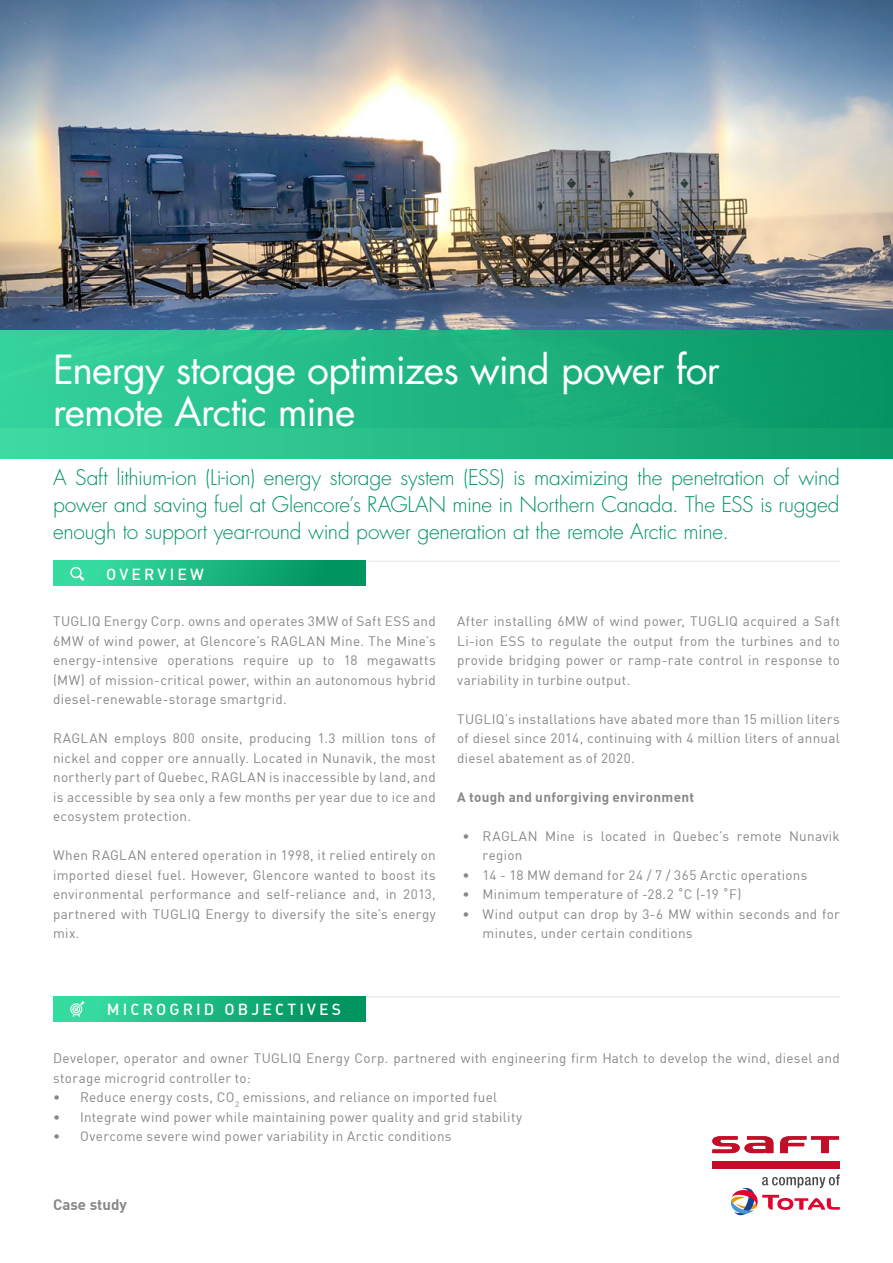
<style>
.page{position:relative;width:893px;height:1263px;background:#fff}
.page>*{position:absolute;margin:0;border:0;box-sizing:border-box;transform-origin:0 0}
.t1{font:39px/42px "Futura Std";letter-spacing:-.02em;color:#fff}
.t2{font:300 21px/27px "Futura Std";letter-spacing:-.015em;color:#00945f;text-align:justify}
.t3{font:15.75px "DIN Medium Alternate";letter-spacing:.2em;color:#fff}
.t4{font:15px "DIN Bold";color:#878787}
.t5{font:13.5px/19.5px "DIN";letter-spacing:.02em;color:#878787;text-align:justify}
.t6{font:13.5px "DIN Bold";letter-spacing:.025em;color:#878787}
</style>
<div class="page">
<img style="left:0;top:0;width:893px;height:331px">
<div style="left:0;top:331px;width:893px;height:127px;background:linear-gradient(to right,#38d6a0,#099665)"></div>
<svg style="left:731px;top:1174px;width:109px;height:42px"></svg>
<svg style="left:780px;top:1136px;width:59px;height:17px"></svg>
<svg style="left:712px;top:1136px;width:61px;height:17px"></svg>
<div style="left:712px;top:1161px;width:128px;height:7px;background:#c40e29"></div>
<hr style="left:53px;top:561px;width:787px;height:1px;background:#e3e3e3">
<div style="left:53px;top:561px;width:313px;height:25px;background:linear-gradient(to right,#3ce4a8,#008c58)"></div>
<svg style="left:70px;top:567px;width:14px;height:14px"></svg>
<hr style="left:53px;top:996px;width:787px;height:1px;background:#e3e3e3">
<div style="left:53px;top:996px;width:313px;height:25px;background:linear-gradient(to right,#3de4a8,#008c58)"></div>
<svg style="left:70px;top:1001px;width:15px;height:16px"></svg>
<h1 class="t1" style="left:53px;top:349px;width:668px">Energy storage optimizes wind power for remote Arctic mine</h1>
<p class="t2" style="left:53px;top:465px;width:788px">A Saft lithium-ion (Li-ion) energy storage system (ESS) is maximizing the penetration of wind power and saving fuel at Glencore’s RAGLAN mine in Northern Canada. The ESS is rugged enough to support year-round wind power generation at the remote Arctic mine.</p>
<p class="t3" style="left:106px;top:564px;width:99px">OVERVIEW</p>
<p class="t5" style="left:53px;top:611px;width:384px">TUGLIQ Energy Corp. owns and operates 3MW of Saft ESS and 6MW of wind power, at Glencore’s RAGLAN Mine. The Mine’s energy-intensive operations require up to 18 megawatts (MW) of mission-critical power, within an autonomous hybrid diesel-renewable-storage smartgrid.</p>
<p class="t5" style="left:53px;top:728px;width:384px">RAGLAN employs 800 onsite, producing 1.3 million tons of nickel and copper ore annually. Located in Nunavik, the most northerly part of Quebec, RAGLAN is inaccessible by land, and is accessible by sea only a few months per year due to ice and ecosystem protection.</p>
<p class="t5" style="left:53px;top:845px;width:384px">When RAGLAN entered operation in 1998, it relied entirely on imported diesel fuel. However, Glencore wanted to boost its environmental performance and self-reliance and, in 2013, partnered with TUGLIQ Energy to diversify the site’s energy mix.</p>
<p class="t5" style="left:457px;top:611px;width:384px">After installing 6MW of wind power, TUGLIQ acquired a Saft Li-ion ESS to regulate the output from the turbines and to provide bridging power or ramp-rate control in response to variability in turbine output.</p>
<p class="t5" style="left:457px;top:709px;width:384px">TUGLIQ’s installations have abated more than 15 million liters of diesel since 2014, continuing with 4 million liters of annual diesel abatement as of 2020.</p>
<p class="t6" style="left:457px;top:788px;width:239px">A tough and unforgiving environment</p>
<p class="t5" style="left:483px;top:826px;width:359px;text-indent:-20px">• RAGLAN Mine is located in Quebec’s remote Nunavik region</p>
<p class="t5" style="left:463px;top:865px;width:346px">• 14 - 18 MW demand for 24 / 7 / 365 Arctic operations</p>
<p class="t5" style="left:463px;top:884px;width:280px">• Minimum temperature of -28.2 ˚C (-19 ˚F)</p>
<p class="t5" style="left:483px;top:904px;width:359px;text-indent:-20px">• Wind output can drop by 3-6 MW within seconds and for minutes, under certain conditions</p>
<p class="t3" style="left:107px;top:999px;width:236px">MICROGRID OBJECTIVES</p>
<p class="t5" style="left:53px;top:1048px;width:788px">Developer, operator and owner TUGLIQ Energy Corp. partnered with engineering firm Hatch to develop the wind, diesel and storage microgrid controller to:</p>
<p class="t5" style="left:53px;top:1087px;width:445px">• Reduce energy costs, CO<sub>2</sub> emissions, and reliance on imported fuel</p>
<p class="t5" style="left:53px;top:1107px;width:471px">• Integrate wind power while maintaining power quality and grid stability</p>
<p class="t5" style="left:53px;top:1126px;width:400px">• Overcome severe wind power variability in Arctic conditions</p>
<p class="t4" style="left:53px;top:1194px;width:75px">Case study</p>
</div>
